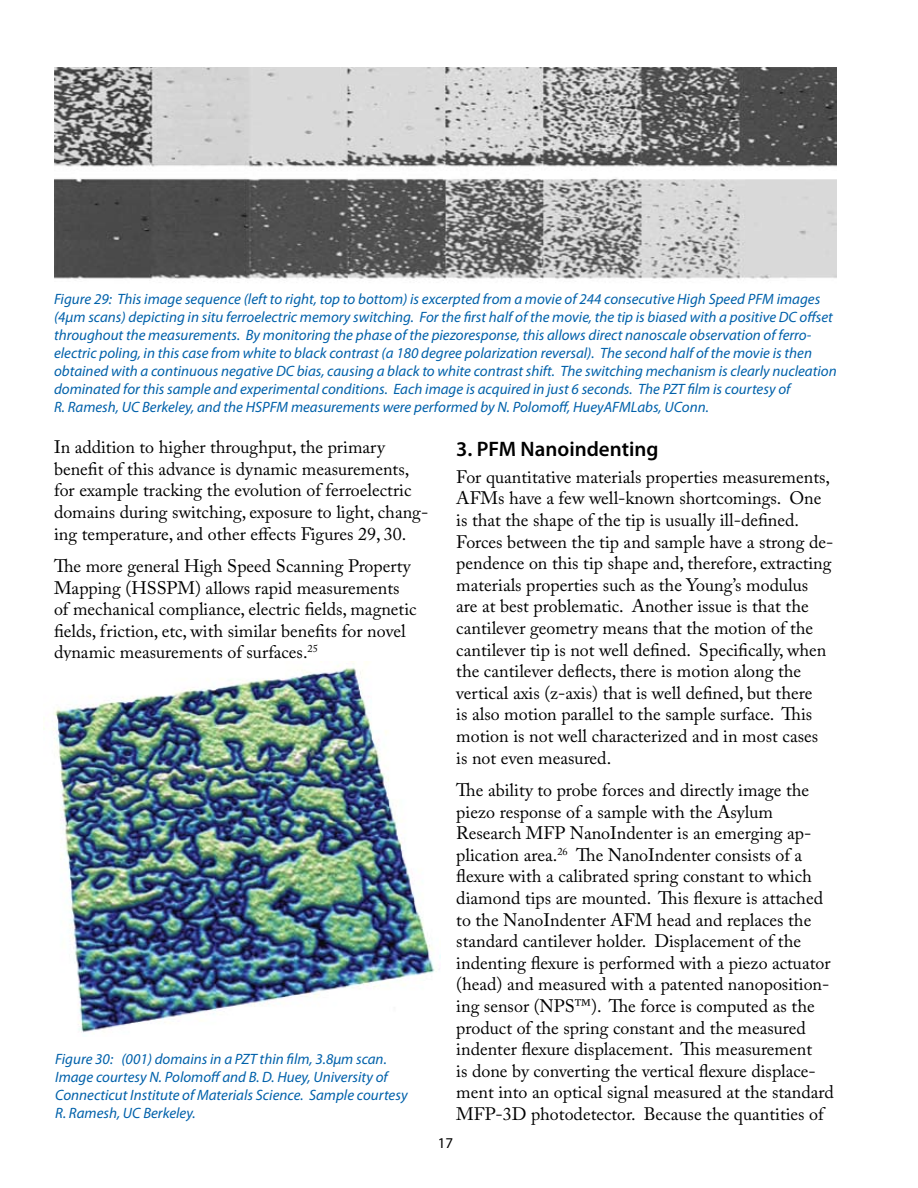
<style>
.page{position:relative;width:918px;height:1188px;background:#fff}
.page>*{position:absolute;margin:0;border:0;box-sizing:border-box;transform-origin:0 0}
.t1{font:600 21px "Myriad Pro";color:#000}
.t2{font:18px/21.6px "Adobe Caslon Pro";color:#000}
.t3{font:italic 15px/18px "Myriad Pro";color:#0061aa}
.t4{font:15px "Myriad Pro";color:#000}
</style>
<div class="page">
<img style="left:54px;top:68px;width:783px;height:213px">
<img style="left:44px;top:661px;width:397px;height:372px">
<p class="t3" style="left:54px;top:289px;width:784px">Figure 29: This image sequence (left to right, top to bottom) is excerpted from a movie of 244 consecutive High Speed PFM images (4µm scans) depicting in situ ferroelectric memory switching. For the first half of the movie, the tip is biased with a positive DC offset throughout the measurements. By monitoring the phase of the piezoresponse, this allows direct nanoscale observation of ferro&shy;electric poling, in this case from white to black contrast (a 180 degree polarization reversal). The second half of the movie is then obtained with a continuous negative DC bias, causing a black to white contrast shift. The switching mechanism is clearly nucleation dominated for this sample and experimental conditions. Each image is acquired in just 6 seconds. The PZT film is courtesy of<br>R. Ramesh, UC Berkeley, and the HSPFM measurements were performed by N. Polomoff, HueyAFMLabs, UConn.</p>
<p class="t2" style="left:54px;top:436px;width:376px">In addition to higher throughput, the primary benefit of this advance is dynamic measurements, for example tracking the evolution of ferroelectric domains during switching, exposure to light, chang&shy;ing temperature, and other effects Figures 29, 30.</p>
<p class="t2" style="left:54px;top:555px;width:364px">The more general High Speed Scanning Property Mapping (HSSPM) allows rapid measurements of mechanical compliance, electric fields, magnetic fields, friction, etc, with similar benefits for novel dynamic measurements of surfaces.<sup>25</sup></p>
<p class="t3" style="left:55px;top:1049px;width:354px">Figure 30: (001) domains in a PZT thin film, 3.8µm scan.<br>Image courtesy N. Polomoff and B. D. Huey, University of Connecticut Institute of Materials Science. Sample courtesy R. Ramesh, UC Berkeley.</p>
<p class="t1" style="left:456px;top:435px;width:204px">3. PFM Nanoindenting</p>
<p class="t2" style="left:456px;top:466px;width:379px">For quantitative materials properties measurements, AFMs have a few well-known shortcomings. One is that the shape of the tip is usually ill-defined.<br>Forces between the tip and sample have a strong de&shy;pendence on this tip shape and, therefore, extracting materials properties such as the Young’s modulus are at best problematic. Another issue is that the cantilever geometry means that the motion of the cantilever tip is not well defined. Specifically, when the cantilever deflects, there is motion along the vertical axis (z-axis) that is well defined, but there<br>is also motion parallel to the sample surface. This motion is not well characterized and in most cases is not even measured.</p>
<p class="t2" style="left:456px;top:779px;width:379px">The ability to probe forces and directly image the piezo response of a sample with the Asylum Research MFP NanoIndenter is an emerging ap&shy;plication area.<sup>26</sup> The NanoIndenter consists of a flexure with a calibrated spring constant to which diamond tips are mounted. This flexure is attached to the NanoIndenter AFM head and replaces the standard cantilever holder. Displacement of the indenting flexure is performed with a piezo actuator (head) and measured with a patented nanoposition&shy;ing sensor (NPS™). The force is computed as the product of the spring constant and the measured indenter flexure displacement. This measurement<br>is done by converting the vertical flexure displace&shy;ment into an optical signal measured at the standard MFP-3D photodetector. Because the quantities of</p>
<p class="t4" style="left:438px;top:1134px;width:17px">17</p>
</div>
